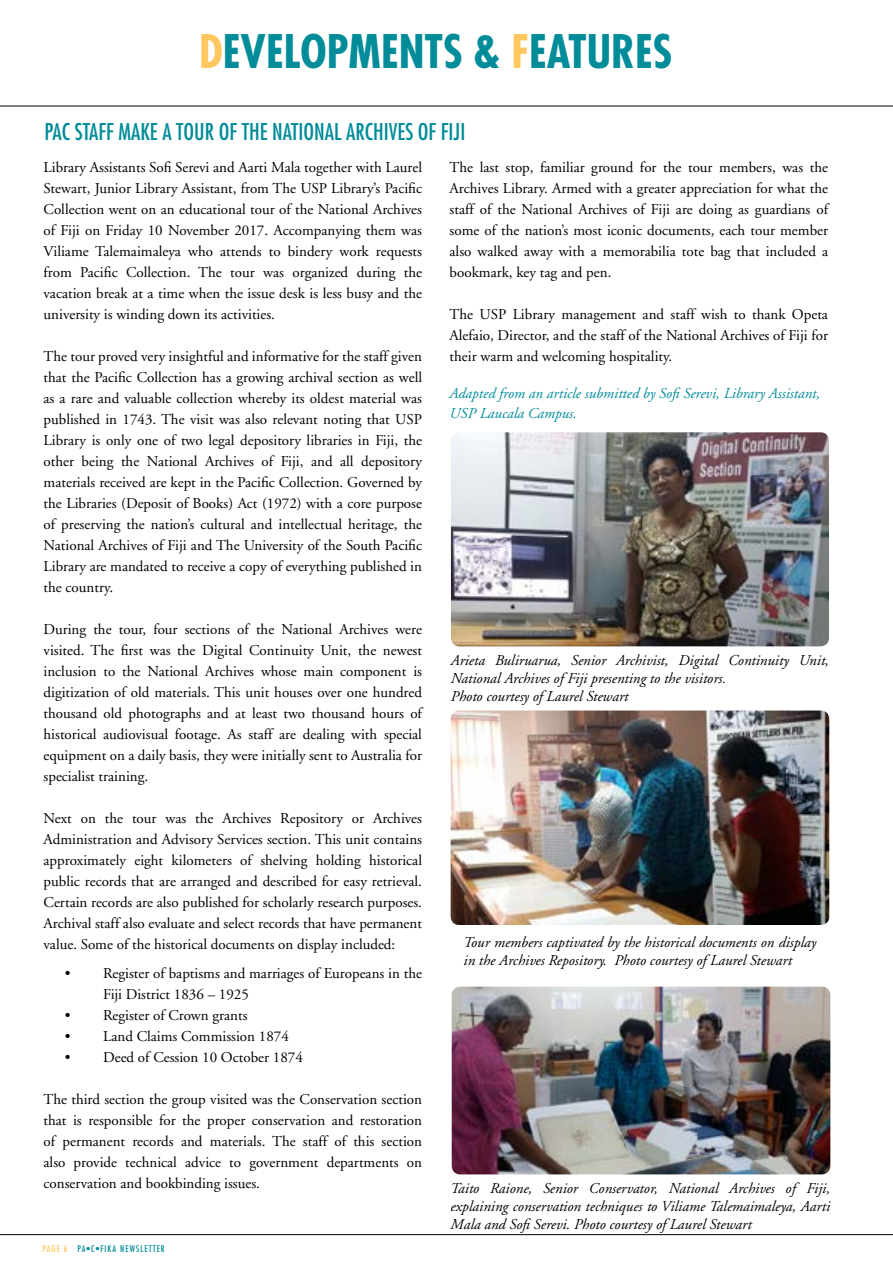
<style>
.page{position:relative;width:893px;height:1263px;background:#fff}
.page>*{position:absolute;margin:0;border:0;box-sizing:border-box;transform-origin:0 0}
.t1{font:700 condensed 45px "Futura";color:#008c99}
.t2{font:condensed 22.5px "Futura";color:#008c99}
.t3{font:15px/21px "Adobe Garamond";color:#000;text-align:justify}
.t4{font:italic 15px/18px "Adobe Garamond";color:#000}
.t5{font:italic 15px/19.5px "Adobe Garamond";color:#008c99}
.t6{font:condensed 9px "Futura";letter-spacing:.12em;color:#008c99}
.s1{color:#ffc75d}
</style>
<div class="page">
<img style="left:452px;top:987px;width:378px;height:187px">
<hr style="left:0;top:1234px;width:893px;height:1px;background:#000">
<hr style="left:0;top:106px;width:893px;height:1px;background:#000">
<img style="left:451px;top:432px;width:378px;height:214px">
<img style="left:451px;top:710px;width:378px;height:215px">
<h1 class="t1" style="left:199px;top:22px;width:475px"><span class="s1">D</span>EVELOPMENTS &amp; <span class="s1">F</span>EATURES</h1>
<h2 class="t2" style="left:44px;top:118px;width:39px">PAC STAFF</h2>
<h2 class="t2" style="left:118px;top:118px;width:346px">MAKE A TOUR OF THE NATIONAL ARCHIVES OF FIJI</h2>
<p class="t3" style="left:44px;top:157px;width:380px">Library Assistants Sofi Serevi and Aarti Mala together with Laurel Stewart, Junior Library Assistant, from The USP Library’s Pacific Collection went on an educational tour of the National Archives of Fiji on Friday 10 November 2017. Accompanying them was Viliame Talemaimaleya who attends to bindery work requests from Pacific Collection. The tour was organized during the vacation break at a time when the issue desk is less busy and the university is winding down its activities.</p>
<p class="t3" style="left:44px;top:346px;width:380px">The tour proved very insightful and informative for the staff given that the Pacific Collection has a growing archival section as well as a rare and valuable collection whereby its oldest material was published in 1743. The visit was also relevant noting that USP Library is only one of two legal depository libraries in Fiji, the other being the National Archives of Fiji, and all depository materials received are kept in the Pacific Collection. Governed by the Libraries (Deposit of Books) Act (1972) with a core purpose of preserving the nation’s cultural and intellectual heritage, the National Archives of Fiji and The University of the South Pacific Library are mandated to receive a copy of everything published in the country.</p>
<p class="t3" style="left:44px;top:619px;width:380px">During the tour, four sections of the National Archives were visited. The first was the Digital Continuity Unit, the newest inclusion to the National Archives whose main component is digitization of old materials. This unit houses over one hundred thousand old photographs and at least two thousand hours of historical audiovisual footage. As staff are dealing with special equipment on a daily basis, they were initially sent to Australia for specialist training.</p>
<p class="t3" style="left:44px;top:808px;width:380px">Next on the tour was the Archives Repository or Archives Administration and Advisory Services section. This unit contains approximately eight kilometers of shelving holding historical public records that are arranged and described for easy retrieval.<br>Certain records are also published for scholarly research purposes.<br>Archival staff also evaluate and select records that have permanent value. Some of the historical documents on display included:</p>
<p class="t3" style="left:103px;top:963px;width:320px;text-indent:-38px">• Register of baptisms and marriages of Europeans in the<br>Fiji District 1836 – 1925</p>
<p class="t3" style="left:65px;top:1005px;width:184px">• Register of Crown grants</p>
<p class="t3" style="left:65px;top:1026px;width:225px">• Land Claims Commission 1874</p>
<p class="t3" style="left:65px;top:1047px;width:240px">• Deed of Cession 10 October 1874</p>
<p class="t3" style="left:44px;top:1089px;width:380px">The third section the group visited was the Conservation section that is responsible for the proper conservation and restoration of permanent records and materials. The staff of this section also provide technical advice to government departments on conservation and bookbinding issues.</p>
<p class="t6" style="left:43px;top:1243px;width:124px"><span class="s1">PAGE 6</span> PA•C•FIKA NEWSLETTER</p>
<p class="t3" style="left:450px;top:157px;width:380px">The last stop, familiar ground for the tour members, was the Archives Library. Armed with a greater appreciation for what the staff of the National Archives of Fiji are doing as guardians of some of the nation’s most iconic documents, each tour member also walked away with a memorabilia tote bag that included a bookmark, key tag and pen.</p>
<p class="t3" style="left:450px;top:304px;width:380px">The USP Library management and staff wish to thank Opeta Alefaio, Director, and the staff of the National Archives of Fiji for their warm and welcoming hospitality.</p>
<p class="t5" style="left:450px;top:384px;width:372px">Adapted from an article submitted by Sofi Serevi, Library Assistant,<br>USP Laucala Campus.</p>
<p class="t4" style="left:451px;top:651px;width:380px">Arieta Buliruarua, Senior Archivist, Digital Continuity Unit,<br>National Archives of Fiji presenting to the visitors.<br>Photo courtesy of Laurel Stewart</p>
<p class="t4" style="left:463px;top:934px;width:354px">Tour members captivated by the historical documents on display in the Archives Repository. Photo courtesy of Laurel Stewart</p>
<p class="t4" style="left:451px;top:1179px;width:381px;text-align:justify">Taito Raione, Senior Conservator, National Archives of Fiji, explaining conservation techniques to Viliame Talemaimaleya, Aarti Mala and Sofi Serevi. Photo courtesy of Laurel Stewart</p>
</div>
